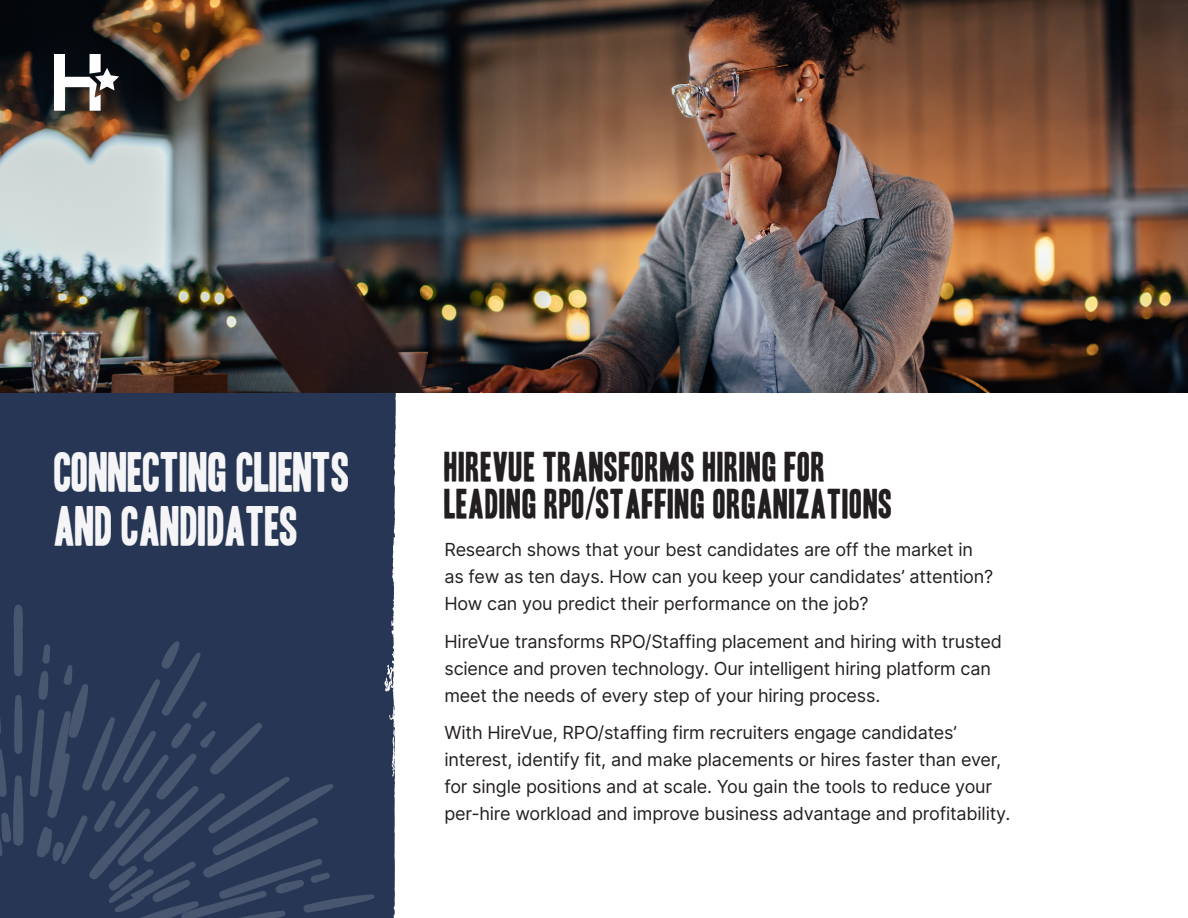
<style>
.page{position:relative;width:1188px;height:918px;background:#fff}
.page>*{position:absolute;margin:0;border:0;box-sizing:border-box;transform-origin:0 0}
.t1{font:48px/54px "Headline One HPLHS";color:#f5f5f7}
.t2{font:36px/37.5px "Headline One HPLHS";letter-spacing:.02em;color:#231f20}
.t3{font:18px/27px "Inter";letter-spacing:-.01em;color:#231f20}
</style>
<div class="page">
<div style="left:0;top:392px;width:396px;height:526px;background:#263654"></div>
<svg style="left:0;top:605px;width:24px;height:251px;background:#32415d"></svg>
<svg style="left:30px;top:641px;width:345px;height:277px;background:#2d3c59"></svg>
<img style="left:0;top:0;width:1188px;height:392px">
<svg style="left:54px;top:54px;width:65px;height:57px"></svg>
<p class="t1" style="left:54px;top:446px;width:298px">CONNECTING CLIENTS<br>AND CANDIDATES</p>
<p class="t2" style="left:444px;top:448px;width:450px">HIREVUE TRANSFORMS HIRING FOR<br>LEADING RPO/STAFFING ORGANIZATIONS</p>
<p class="t3" style="left:444px;top:535px;width:550px">Research shows that your best candidates are off the market in as few as ten days. How can you keep your candidates’ attention?<br>How can you predict their performance on the job?</p>
<p class="t3" style="left:444px;top:627px;width:559px">HireVue transforms RPO/Staffing placement and hiring with trusted science and proven technology. Our intelligent hiring platform can meet the needs of every step of your hiring process.</p>
<p class="t3" style="left:444px;top:719px;width:567px">With HireVue, RPO/staffing firm recruiters engage candidates’ interest, identify fit, and make placements or hires faster than ever, for single positions and at scale. You gain the tools to reduce your per-hire workload and improve business advantage and profitability.</p>
</div>
